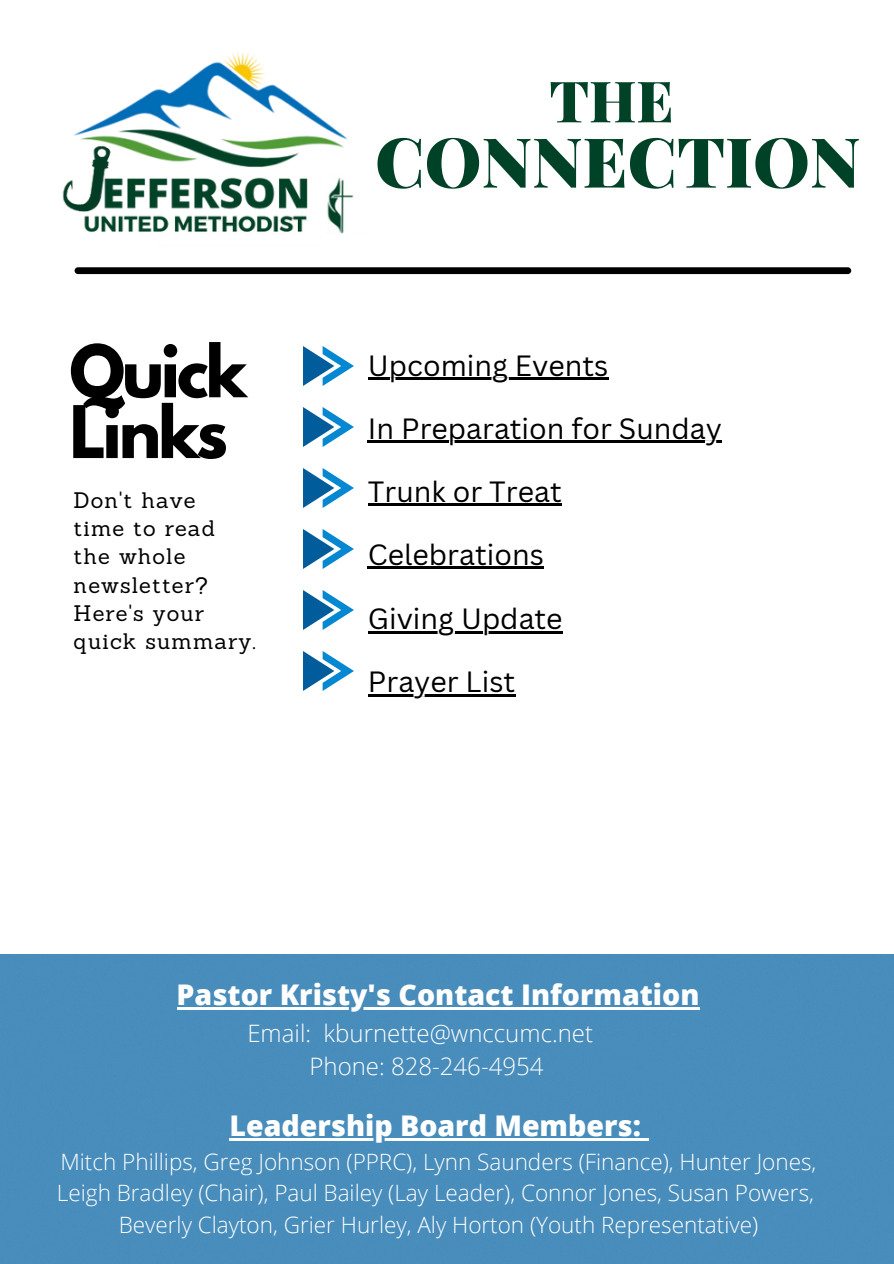
<style>
.page{position:relative;width:894px;height:1264px;background:#fff}
.page>*{position:absolute;margin:0;border:0;box-sizing:border-box;transform-origin:0 0}
.t1{font:900 69px "Playfair Display";color:#004227}
.t2{font:700 64.2px/60.8px "League Spartan";letter-spacing:-.05em;color:#000}
.t3{font:900 57px "Playfair Display";color:#004227}
.t4{font:28.5px "Canva Sans";color:#000}
.t5{font:800 28.5px "Open Sans";color:#fff}
.t6{font:300 24px "Open Sans";color:#fff}
.t7{font:300 22.5px "Open Sans";color:#fff}
.t8{font:21.9px/28.2px "Sanchez";letter-spacing:.05em;color:#000}
</style>
<div class="page">
<img style="left:62px;top:52px;width:348px;height:223px">
<div style="left:75px;top:267px;width:776px;height:7px;background:#000;border-radius:3px"></div>
<img style="left:303px;top:346px;width:50px;height:39px">
<img style="left:303px;top:407px;width:50px;height:40px">
<img style="left:303px;top:468px;width:50px;height:39px">
<img style="left:303px;top:529px;width:50px;height:39px">
<hr style="left:368px;top:377px;width:240px;height:3px;background:#000">
<hr style="left:368px;top:440px;width:353px;height:3px;background:#000">
<hr style="left:368px;top:503px;width:193px;height:3px;background:#000">
<hr style="left:368px;top:566px;width:175px;height:3px;background:#000">
<hr style="left:368px;top:631px;width:194px;height:2px;background:#000">
<hr style="left:368px;top:694px;width:147px;height:2px;background:#000">
<div style="left:0;top:954px;width:893px;height:309px;background:#488dbb"></div>
<hr style="left:229px;top:1138px;width:411px;height:2px;background:#fff">
<svg style="left:640px;top:1138px;width:8px;height:2px"></svg>
<hr style="left:176px;top:1007px;width:523px;height:2px;background:#fff">
<img style="left:303px;top:590px;width:50px;height:39px">
<img style="left:303px;top:651px;width:50px;height:39px">
<p class="t2" style="left:69px;top:349px;width:179px">Quick<br>Links</p>
<p class="t8" style="left:74px;top:486px;width:123px">Don't have</p>
<p class="t8" style="left:74px;top:514px;width:143px">time to read</p>
<h4 class="t8" style="left:74px;top:542px;width:136px">the whole newsletter?</h4>
<h4 class="t8" style="left:74px;top:598px;width:132px">Here's your</h4>
<h4 class="t8" style="left:74px;top:626px;width:184px">quick summary.</h4>
<p class="t3" style="left:549px;top:61px;width:126px">THE</p>
<p class="t1" style="left:375px;top:113px;width:487px">CONNECTION</p>
<p class="t4" style="left:368px;top:345px;width:242px">Upcoming Events</p>
<p class="t4" style="left:368px;top:408px;width:355px">In Preparation for Sunday</p>
<p class="t4" style="left:368px;top:471px;width:195px">Trunk or Treat</p>
<p class="t4" style="left:368px;top:534px;width:177px">Celebrations</p>
<p class="t4" style="left:368px;top:599px;width:196px">Giving Update</p>
<p class="t4" style="left:368px;top:662px;width:149px">Prayer List</p>
<p class="t5" style="left:176px;top:974px;width:524px">Pastor Kristy's Contact Information</p>
<h3 class="t6" style="left:247px;top:1016px;width:347px">Email: kburnette@wnccumc.net</h3>
<p class="t6" style="left:309px;top:1049px;width:235px">Phone: 828-246-4954</p>
<h4 class="t5" style="left:229px;top:1105px;width:413px">Leadership Board Members:</h4>
<h4 class="t7" style="left:60px;top:1145px;width:757px">Mitch Phillips, Greg Johnson (PPRC), Lynn Saunders (Finance), Hunter Jones,</h4>
<h4 class="t7" style="left:57px;top:1177px;width:758px">Leigh Bradley (Chair), Paul Bailey (Lay Leader), Connor Jones, Susan Powers,</h4>
<p class="t7" style="left:119px;top:1208px;width:640px">Beverly Clayton, Grier Hurley, Aly Horton (Youth Representative)</p>
</div>
